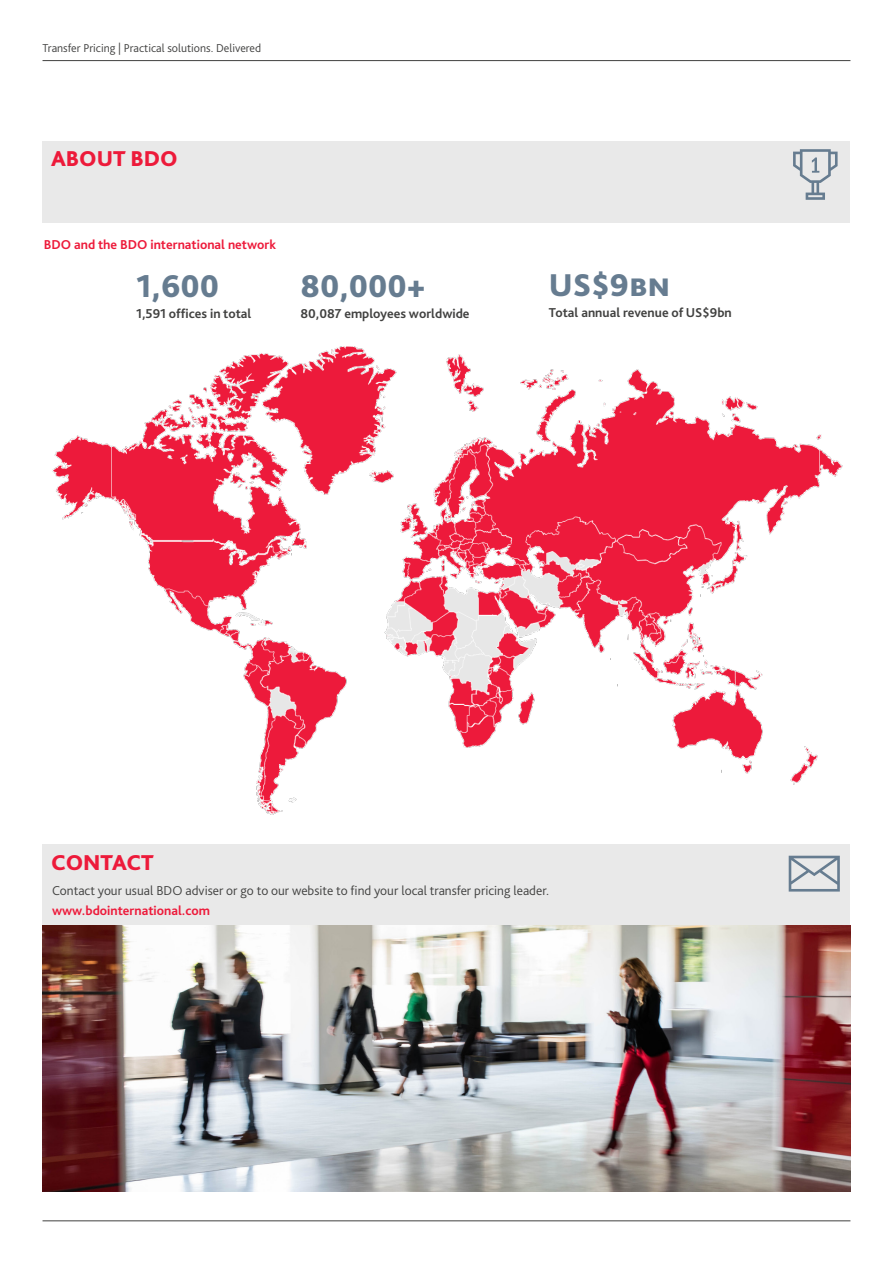
<style>
.page{position:relative;width:893px;height:1263px;background:#fff}
.page>*{position:absolute;margin:0;border:0;box-sizing:border-box;transform-origin:0 0}
.MAIN_HEADING{font:800 33px "Bliss Pro";color:#667c90}
.MAIN_HEADING-2{font:800 22.5px "Bliss Pro";color:#ed1a3a}
.Body_text{font:300 13.5px "Bliss Pro";color:#414140}
.Subheading_level_1{font:700 13.5px "Bliss Pro";color:#414140}
.Subheading_level_1-2{font:700 13.5px "Bliss Pro";color:#ed1a3a}
.Body_text-2{font:300 12px "Bliss Pro";color:#414140}
</style>
<div class="page">
<div style="left:43px;top:844px;width:807px;height:82px;background:#e9e9e9"></div>
<div style="left:43px;top:141px;width:807px;height:82px;background:#e9e9e9"></div>
<svg style="left:789px;top:856px;width:51px;height:35px"></svg>
<svg style="left:793px;top:149px;width:45px;height:51px"></svg>
<hr style="left:43px;top:60px;width:807px;height:1px;background:#414140">
<img style="left:43px;top:926px;width:808px;height:266px">
<hr style="left:43px;top:1220px;width:807px;height:1px;background:#414140">
<img style="left:52px;top:347px;width:790px;height:467px">
<p class="Body_text-2" style="left:43px;top:40px;width:220px">Transfer Pricing | Practical solutions. Delivered</p>
<p class="MAIN_HEADING-2" style="left:51px;top:145px;width:128px">ABOUT BDO</p>
<p class="Subheading_level_1-2" style="left:44px;top:236px;width:234px">BDO and the BDO international network</p>
<p class="MAIN_HEADING" style="left:136px;top:265px;width:85px">1,600</p>
<p class="Subheading_level_1" style="left:136px;top:305px;width:117px">1,591 offices in total</p>
<p class="MAIN_HEADING" style="left:300px;top:266px;width:127px">80,000+</p>
<p class="Subheading_level_1" style="left:300px;top:305px;width:171px">80,087 employees worldwide</p>
<p class="MAIN_HEADING" style="left:549px;top:265px;width:123px">US$9bn</p>
<p class="Subheading_level_1" style="left:549px;top:304px;width:184px">Total annual revenue of US$9bn</p>
<p class="MAIN_HEADING-2" style="left:51px;top:848px;width:104px">CONTACT</p>
<p class="Body_text" style="left:52px;top:882px;width:499px">Contact your usual BDO adviser or go to our website to find your local transfer pricing leader.</p>
<p class="Subheading_level_1-2" style="left:52px;top:902px;width:159px">www.bdointernational.com</p>
</div>
